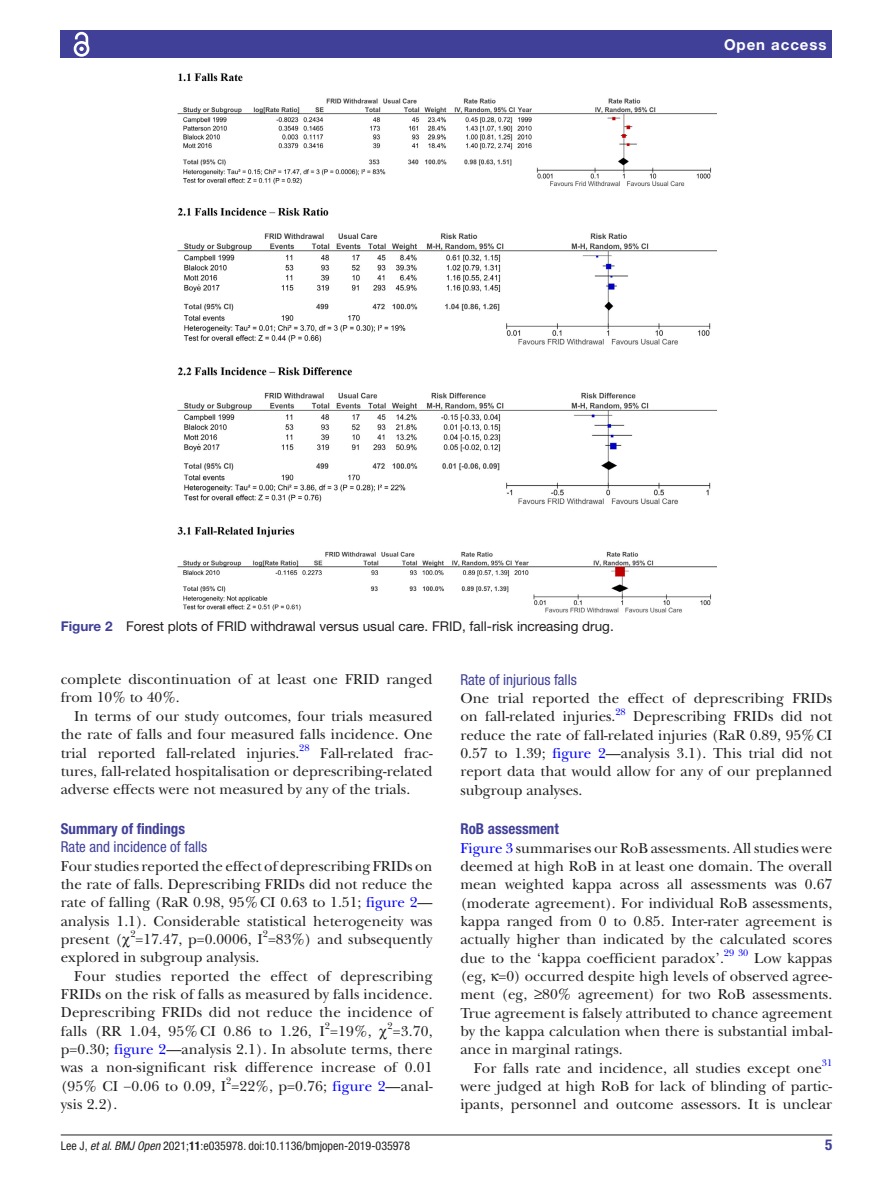
<style>
.page{position:relative;width:893px;height:1191px;background:#fff}
.page>*{position:absolute;margin:0;border:0;box-sizing:border-box;transform-origin:0 0}
.t1{font:15px/18.3px "New Baskerville";color:#231f20;text-align:justify}
.t2{font:condensed 15px "Helvetica Neue LT Std";color:#414099}
.t3{font:700 condensed 15px "Helvetica Neue LT Std";color:#414099}
.t4{font:700 15px "Helvetica Neue LT Std";letter-spacing:.065em;color:#fff}
.t5{font:13.5px "Helvetica Neue LT Std";color:#231f20}
.t6{font:condensed 12px "Helvetica Neue LT Std";color:#231f20}
.t7{font:9.9px "New Baskerville";color:#00f}
.t8{font:9.9px "New Baskerville";color:#231f20}
.s1{font-weight:700;color:#414099}
.s2{color:#00f}
.s3{font-style:italic}
.s4{font-weight:700}
</style>
<div class="page">
<hr style="left:61px;top:1134px;width:771px;height:1px;background:#231f20">
<div style="left:61px;top:31px;width:771px;height:27px;background:#414099"></div>
<svg style="left:73px;top:31px;width:17px;height:26px"></svg>
<img style="left:177px;top:73px;width:539px;height:540px">
<p class="t4" style="left:724px;top:35px;width:104px">Open access</p>
<p class="t5" style="left:61px;top:618px;width:555px"><span class="s1">Figure 2</span> Forest plots of FRID withdrawal versus usual care. FRID, fall-risk increasing drug.</p>
<p class="t1" style="left:61px;top:670px;width:373px">complete discontinuation of at least one FRID ranged from 10% to 40%.</p>
<p class="t1" style="left:61px;top:707px;width:373px;text-indent:14px">In terms of our study outcomes, four trials measured the rate of falls and four measured falls incidence. One trial reported fall-related injuries.</p>
<p class="t7" style="left:299px;top:742px;width:12px">28</p>
<p class="t1" style="left:61px;top:743px;width:373px;text-indent:260px">Fall-related frac&shy;tures, fall-related hospitalisation or deprescribing-related adverse effects were not measured by any of the trials.</p>
<p class="t3" style="left:61px;top:819px;width:126px">Summary of findings</p>
<p class="t2" style="left:61px;top:838px;width:148px">Rate and incidence of falls</p>
<p class="t1" style="left:61px;top:856px;width:373px">Four studies reported the effect of deprescribing FRIDs on the rate of falls. Deprescribing FRIDs did not reduce the rate of falling (RaR 0.98, 95%CI 0.63 to 1.51; <span class="s2">figure 2</span>— analysis 1.1). Considerable statistical heterogeneity was present (</p>
<p class="t8" style="left:130px;top:928px;width:7px">2</p>
<p class="t1" style="left:136px;top:930px;width:299px">=17.47, p=0.0006, I =83%) and subsequently</p>
<p class="t8" style="left:263px;top:928px;width:7px">2</p>
<p class="t1" style="left:61px;top:948px;width:200px">explored in subgroup analysis.</p>
<p class="t1" style="left:74px;top:966px;width:360px">Four studies reported the effect of deprescribing</p>
<p class="t1" style="left:61px;top:985px;width:373px">FRIDs on the risk of falls as measured by falls incidence.</p>
<p class="t1" style="left:61px;top:1003px;width:373px">Deprescribing FRIDs did not reduce the incidence of</p>
<p class="t1" style="left:61px;top:1021px;width:312px">falls (RR 1.04, 95%CI 0.86 to 1.26, I =19%,</p>
<p class="t8" style="left:325px;top:1020px;width:7px">2</p>
<p class="t8" style="left:388px;top:1020px;width:7px">2</p>
<p class="t1" style="left:61px;top:1021px;width:373px;text-indent:332px">=3.70, p=0.30; <span class="s2">figure 2</span>—analysis 2.1). In absolute terms, there was a non-significant risk difference increase of 0.01 (95% CI −0.06 to 0.09, I =22%, p=0.76; <span class="s2">figure 2</span>—anal-</p>
<p class="t8" style="left:226px;top:1075px;width:7px">2</p>
<p class="t1" style="left:61px;top:1095px;width:58px">ysis 2.2).</p>
<p class="t2" style="left:460px;top:670px;width:118px">Rate of injurious falls</p>
<p class="t1" style="left:460px;top:689px;width:373px">One trial reported the effect of deprescribing FRIDs on fall-related injuries.<sup>28</sup></p>
<p class="t1" style="left:460px;top:707px;width:373px;text-indent:173px">Deprescribing FRIDs did not reduce the rate of fall-related injuries (RaR 0.89, 95%CI 0.57 to 1.39; <span class="s2">figure 2</span>—analysis 3.1). This trial did not report data that would allow for any of our preplanned subgroup analyses.</p>
<p class="t3" style="left:460px;top:819px;width:100px">RoB assessment</p>
<p class="t1" style="left:460px;top:838px;width:373px"><span class="s2">Figure 3</span> summarises our RoB assessments. All studies were deemed at high RoB in at least one domain. The overall mean weighted kappa across all assessments was 0.67 (moderate agreement). For individual RoB assessments, kappa ranged from 0 to 0.85. Inter-rater agreement is actually higher than indicated by the calculated scores due to the ‘kappa coefficient paradox’.</p>
<p class="t7" style="left:724px;top:946px;width:26px">29 30</p>
<p class="t1" style="left:460px;top:948px;width:373px;text-indent:294px">Low kappas (eg, =0) occurred despite high levels of observed agree&shy;ment (eg, ≥80% agreement) for two RoB assessments.<br>True agreement is falsely attributed to chance agreement by the kappa calculation when there is substantial imbal&shy;ance in marginal ratings.</p>
<p class="t1" style="left:460px;top:1058px;width:373px;text-indent:14px">For falls rate and incidence, all studies except one<sup>31 </sup>were judged at high RoB for lack of blinding of partic&shy;ipants, personnel and outcome assessors. It is unclear</p>
<p class="t6" style="left:61px;top:1138px;width:351px">Lee J, <span class="s3">et al</span>. <span class="s3">BMJ Open</span> 2021;<span class="s4">11</span>:e035978. doi:10.1136/bmjopen-2019-035978</p>
<p class="t3" style="left:825px;top:1135px;width:9px">5</p>
</div>
